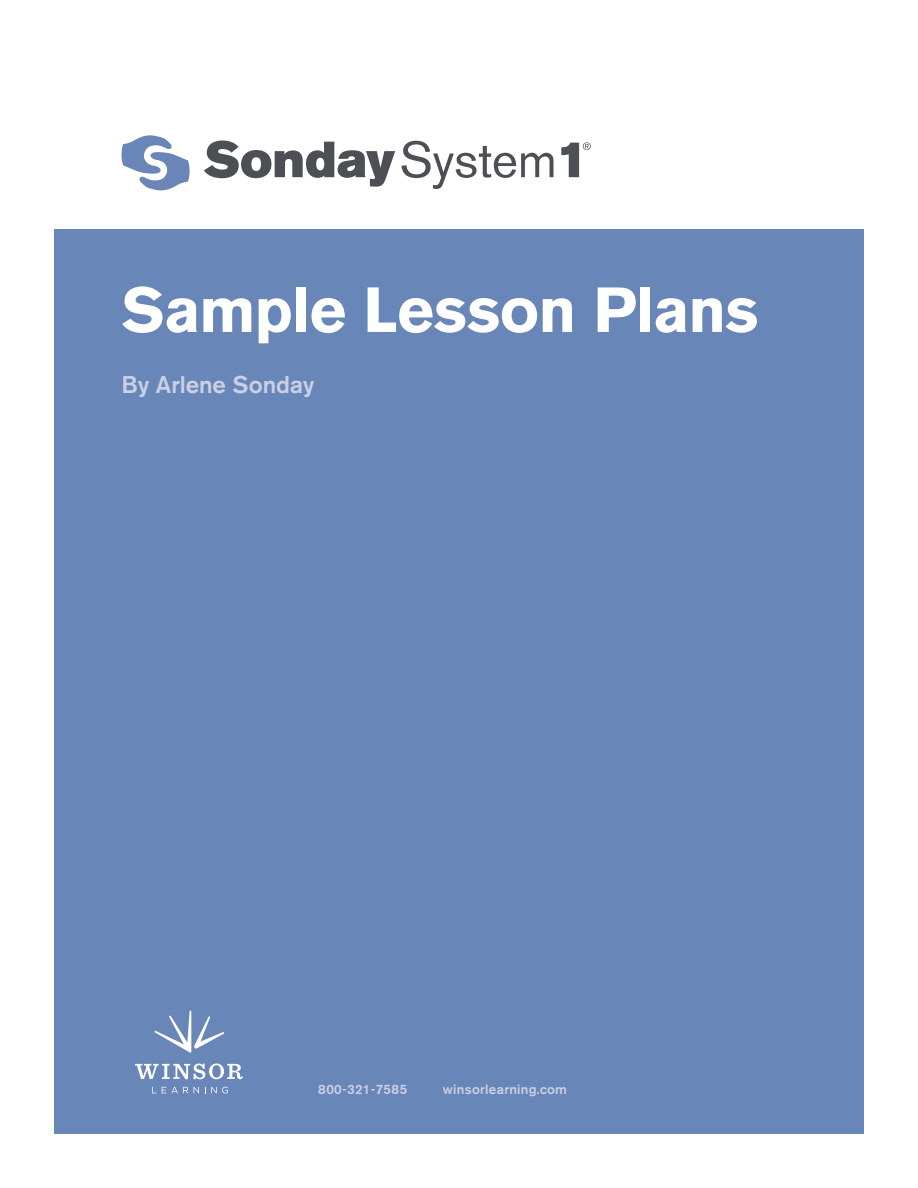
<style>
.page{position:relative;width:918px;height:1188px;background:#fff}
.page>*{position:absolute;margin:0;border:0;box-sizing:border-box;transform-origin:0 0}
.t1{font:700 63px "Akzidenz Grotesk BE";letter-spacing:-.015em;color:#fff}
.t2{font:500 24px "Akzidenz Grotesk BE";color:#cbd1e4}
.t3{font:500 13.5px "Akzidenz Grotesk BE";letter-spacing:.02em;color:#cbd1e4}
</style>
<div class="page">
<div style="left:54px;top:230px;width:810px;height:904px;background:#6986b8"></div>
<svg style="left:122px;top:135px;width:68px;height:56px"></svg>
<svg style="left:204px;top:141px;width:191px;height:46px"></svg>
<svg style="left:401px;top:141px;width:153px;height:48px"></svg>
<svg style="left:561px;top:142px;width:30px;height:35px"></svg>
<svg style="left:135px;top:1064px;width:108px;height:15px"></svg>
<svg style="left:152px;top:1087px;width:36px;height:6px"></svg>
<svg style="left:194px;top:1087px;width:5px;height:6px"></svg>
<svg style="left:205px;top:1087px;width:23px;height:6px"></svg>
<svg style="left:154px;top:1011px;width:70px;height:42px"></svg>
<h1 class="t1" style="left:122px;top:274px;width:638px">Sample Lesson Plans</h1>
<h2 class="t2" style="left:122px;top:370px;width:194px">By Arlene Sonday</h2>
<p class="t3" style="left:318px;top:1080px;width:90px">800-321-7585</p>
<p class="t3" style="left:443px;top:1080px;width:126px">winsorlearning.com</p>
</div>
